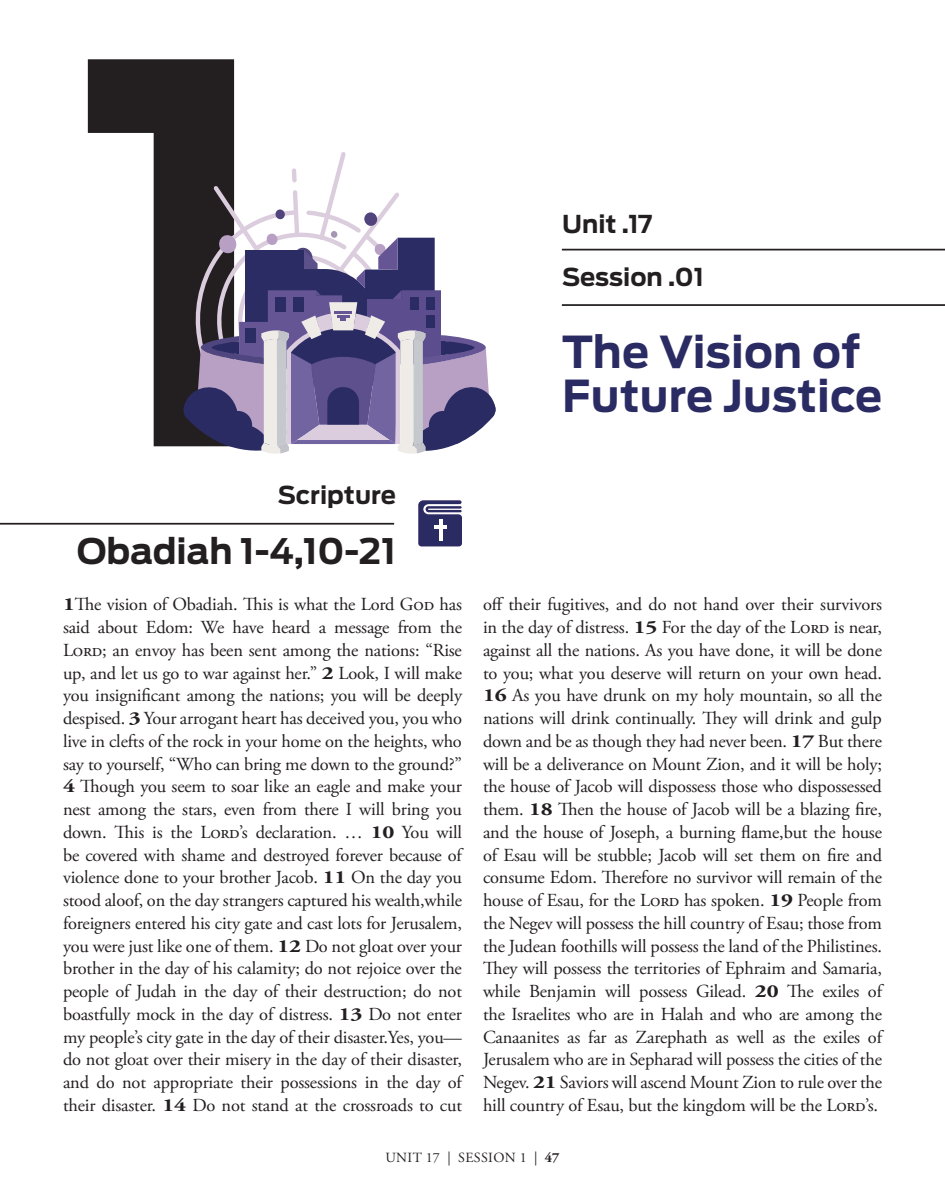
<style>
.page{position:relative;width:945px;height:1197px;background:#fff}
.page>*{position:absolute;margin:0;border:0;box-sizing:border-box;transform-origin:0 0}
.header_session_title{font:700 43.75px/43.8px "Antenna";letter-spacing:.005em;color:#2b2b64}
.header_large_right{font:700 35px "Antenna";color:#231f20}
.header_smallest_left{font:700 24.5px "Antenna";color:#231f20}
.header_smallest_righ{font:700 24.5px "Antenna";color:#231f20}
.scripture{font:18.38px/22.8px "Adobe Garamond Pro";letter-spacing:-.01em;color:#231f20;text-align:justify}
.t1{font:14px "Adobe Garamond Pro";letter-spacing:.025em;color:#231f20}
.s1{font-weight:700}
</style>
<div class="page">
<svg style="left:88px;top:59px;width:146px;height:387px"></svg>
<hr style="left:0;top:523px;width:394px;height:2px;background:#231f20">
<svg style="left:418px;top:500px;width:44px;height:46px;background:#525180"></svg>
<hr style="left:562px;top:304px;width:383px;height:2px;background:#231f20">
<hr style="left:562px;top:249px;width:383px;height:1px;background:#231f20">
<svg style="left:182px;top:152px;width:314px;height:302px"></svg>
<div style="left:224px;top:411px;width:28px;height:28px;background:#2b2b64;border-radius:50%"></div>
<div style="left:429px;top:411px;width:28px;height:28px;background:#2b2b64;border-radius:50%"></div>
<p class="header_smallest_left" style="left:562px;top:210px;width:92px">Unit .17</p>
<p class="header_smallest_left" style="left:562px;top:263px;width:143px">Session .01</p>
<p class="header_smallest_righ" style="left:278px;top:481px;width:119px">Scripture</p>
<p class="header_large_right" style="left:77px;top:531px;width:321px">Obadiah 1-4,10-21</p>
<p class="header_session_title" style="left:562px;top:330px;width:322px">The Vision of<br>Future Justice</p>
<p class="scripture" style="left:63px;top:594px;width:401px"><span class="s1">1</span>The vision of Obadiah. This is what the Lord God has said about Edom: We have heard a message from the Lord; an envoy has been sent among the nations: “Rise up, and let us go to war against her.” <span class="s1">2</span> Look, I will make you insignificant among the nations; you will be deeply despised. <span class="s1">3</span> Your arrogant heart has deceived you, you who live in clefts of the rock in your home on the heights, who say to yourself, “Who can bring me down to the ground?” <span class="s1">4</span> Though you seem to soar like an eagle and make your nest among the stars, even from there I will bring you down. This is the Lord’s declaration. … <span class="s1">10</span> You will be covered with shame and destroyed forever because of violence done to your brother Jacob. <span class="s1">11</span> On the day you stood aloof, on the day strangers captured his wealth,while foreigners entered his city gate and cast lots for Jerusalem, you were just like one of them. <span class="s1">12</span> Do not gloat over your brother in the day of his calamity; do not rejoice over the people of Judah in the day of their destruction; do not boastfully mock in the day of distress. <span class="s1">13</span> Do not enter my people’s city gate in the day of their disaster.Yes, you— do not gloat over their misery in the day of their disaster, and do not appropriate their possessions in the day of their disaster. <span class="s1">14</span> Do not stand at the crossroads to cut</p>
<p class="scripture" style="left:483px;top:594px;width:401px">off their fugitives, and do not hand over their survivors in the day of distress. <span class="s1">15</span> For the day of the Lord is near, against all the nations. As you have done, it will be done to you; what you deserve will return on your own head.<br><span class="s1">16</span> As you have drunk on my holy mountain, so all the nations will drink continually. They will drink and gulp down and be as though they had never been. <span class="s1">17</span> But there will be a deliverance on Mount Zion, and it will be holy; the house of Jacob will dispossess those who dispossessed them. <span class="s1">18</span> Then the house of Jacob will be a blazing fire, and the house of Joseph, a burning flame,but the house of Esau will be stubble; Jacob will set them on fire and consume Edom. Therefore no survivor will remain of the house of Esau, for the Lord has spoken. <span class="s1">19</span> People from the Negev will possess the hill country of Esau; those from the Judean foothills will possess the land of the Philistines.<br>They will possess the territories of Ephraim and Samaria, while Benjamin will possess Gilead. <span class="s1">20</span> The exiles of the Israelites who are in Halah and who are among the Canaanites as far as Zarephath as well as the exiles of Jerusalem who are in Sepharad will possess the cities of the Negev. <span class="s1">21</span> Saviors will ascend Mount Zion to rule over the hill country of Esau, but the kingdom will be the Lord’s.</p>
<p class="t1" style="left:386px;top:1150px;width:176px">UNIT 17 | SESSION 1 | <span class="s1">47</span></p>
</div>
